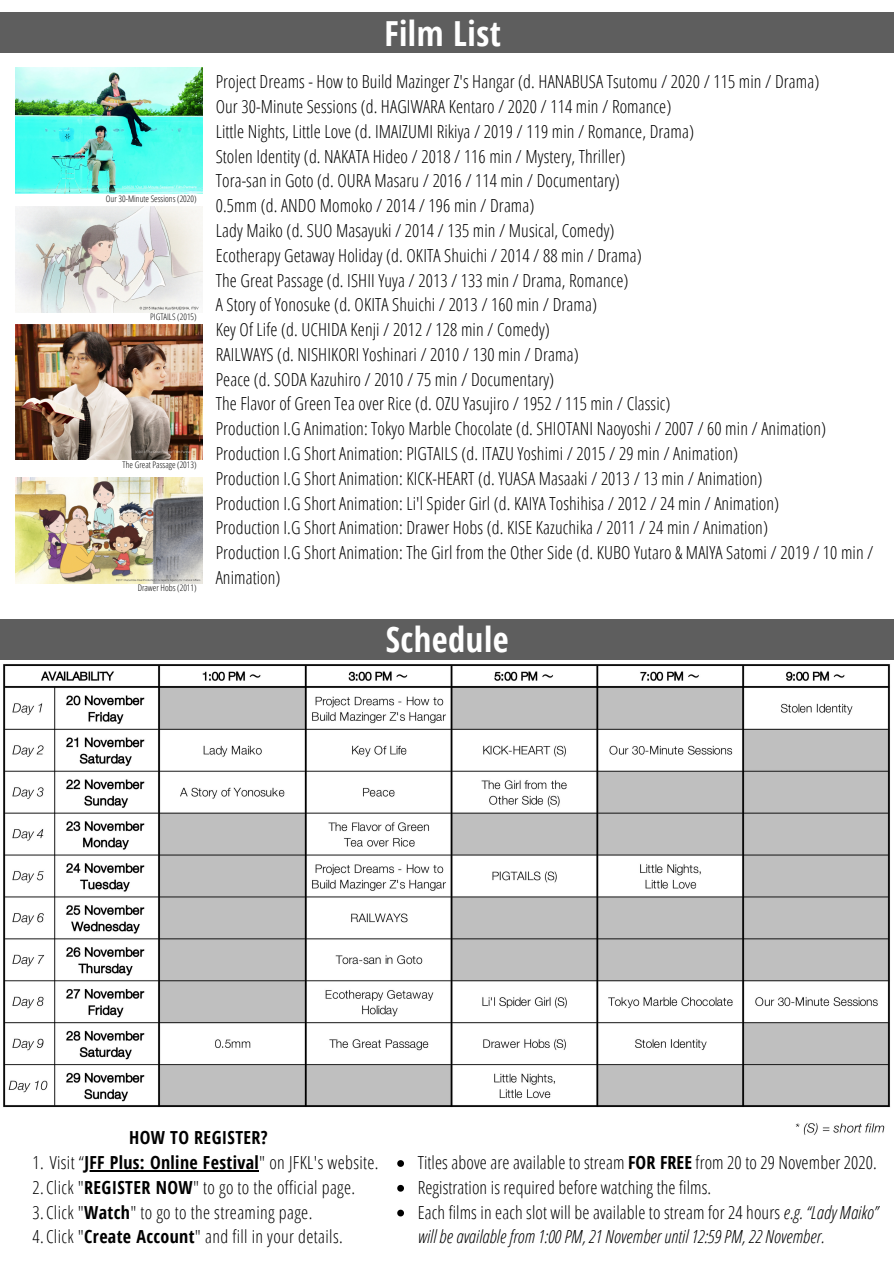
<style>
.page{position:relative;width:894px;height:1264px;background:#fff}
.page>*{position:absolute;margin:0;border:0;box-sizing:border-box;transform-origin:0 0}
.t1{font:700 34.5px "Open Sans Condensed";letter-spacing:.015em;color:#fff}
.t2{font:300 18px/24.8px "Open Sans Condensed";letter-spacing:.005em;color:#000}
.t3{font:700 18px "Open Sans Condensed";letter-spacing:.02em;color:#000}
.t4{font:300 9px "Open Sans Condensed";color:#000}
.s1{font-weight:700}
.s2{font-style:italic}
</style>
<div class="page">
<div style="left:0;top:13px;width:893px;height:54px;background:#5e5e5e"></div>
<div style="left:0;top:54px;width:893px;height:54px;background:#fff"></div>
<div style="left:0;top:606px;width:893px;height:54px;background:#5e5e5e"></div>
<div style="left:0;top:564px;width:893px;height:55px;background:#fff"></div>
<img style="left:15px;top:324px;width:187px;height:136px">
<img style="left:15px;top:477px;width:187px;height:106px">
<img style="left:15px;top:206px;width:187px;height:106px">
<img style="left:15px;top:67px;width:187px;height:126px">
<img style="left:3px;top:664px;width:887px;height:471px">
<svg style="left:397px;top:1160px;width:7px;height:6px"></svg>
<svg style="left:397px;top:1184px;width:7px;height:7px"></svg>
<svg style="left:397px;top:1209px;width:7px;height:7px"></svg>
<hr style="left:84px;top:1170px;width:175px;height:1px;background:#000">
<p class="t4" style="left:106px;top:192px;width:92px">Our 30-Minute Sessions (2020)</p>
<p class="t4" style="left:150px;top:310px;width:48px">PIGTAILS (2015)</p>
<p class="t4" style="left:122px;top:458px;width:75px">The Great Passage (2013)</p>
<p class="t4" style="left:138px;top:581px;width:60px">Drawer Hobs (2011)</p>
<h1 class="t1" style="left:384px;top:9px;width:118px">Film List</h1>
<p class="t2" style="left:216px;top:69px;width:659px">Project Dreams - How to Build Mazinger Z's Hangar (d. HANABUSA Tsutomu / 2020 / 115 min / Drama)<br>Our 30-Minute Sessions (d. HAGIWARA Kentaro / 2020 / 114 min / Romance)<br>Little Nights, Little Love (d. IMAIZUMI Rikiya / 2019 / 119 min / Romance, Drama)<br>Stolen Identity (d. NAKATA Hideo / 2018 / 116 min / Mystery, Thriller)<br>Tora-san in Goto (d. OURA Masaru / 2016 / 114 min / Documentary)<br>0.5mm (d. ANDO Momoko / 2014 / 196 min / Drama)<br>Lady Maiko (d. SUO Masayuki / 2014 / 135 min / Musical, Comedy)<br>Ecotherapy Getaway Holiday (d. OKITA Shuichi / 2014 / 88 min / Drama)<br>The Great Passage (d. ISHII Yuya / 2013 / 133 min / Drama, Romance)<br>A Story of Yonosuke (d. OKITA Shuichi / 2013 / 160 min / Drama)<br>Key Of Life (d. UCHIDA Kenji / 2012 / 128 min / Comedy)<br>RAILWAYS (d. NISHIKORI Yoshinari / 2010 / 130 min / Drama)<br>Peace (d. SODA Kazuhiro / 2010 / 75 min / Documentary)<br>The Flavor of Green Tea over Rice (d. OZU Yasujiro / 1952 / 115 min / Classic)<br>Production I.G Animation: Tokyo Marble Chocolate (d. SHIOTANI Naoyoshi / 2007 / 60 min / Animation)<br>Production I.G Short Animation: PIGTAILS (d. ITAZU Yoshimi / 2015 / 29 min / Animation)<br>Production I.G Short Animation: KICK-HEART (d. YUASA Masaaki / 2013 / 13 min / Animation)<br>Production I.G Short Animation: Li'l Spider Girl (d. KAIYA Toshihisa / 2012 / 24 min / Animation)<br>Production I.G Short Animation: Drawer Hobs (d. KISE Kazuchika / 2011 / 24 min / Animation)<br>Production I.G Short Animation: The Girl from the Other Side (d. KUBO Yutaro &amp; MAIYA Satomi / 2019 / 10 min / Animation)</p>
<h1 class="t1" style="left:385px;top:615px;width:124px">Schedule</h1>
<p class="t3" style="left:129px;top:1125px;width:140px">HOW TO REGISTER?</p>
<p class="t2" style="left:33px;top:1149px;width:347px">1. Visit “<span class="s1">JFF Plus: Online Festival</span>" on JFKL's website.<br>2.Click "<span class="s1">REGISTER NOW</span>" to go to the official page.<br>3.Click "<span class="s1">Watch</span>" to go to the streaming page.<br>4.Click "<span class="s1">Create Account</span>" and fill in your details.</p>
<p class="t2" style="left:417px;top:1149px;width:462px">Titles above are available to stream <span class="s1">FOR FREE</span> from 20 to 29 November 2020.<br>Registration is required before watching the films.<br>Each films in each slot will be available to stream for 24 hours <span class="s2">e.g. “Lady Maiko” will be available from 1:00 PM, 21 November until 12:59 PM, 22 November.</span></p>
</div>
